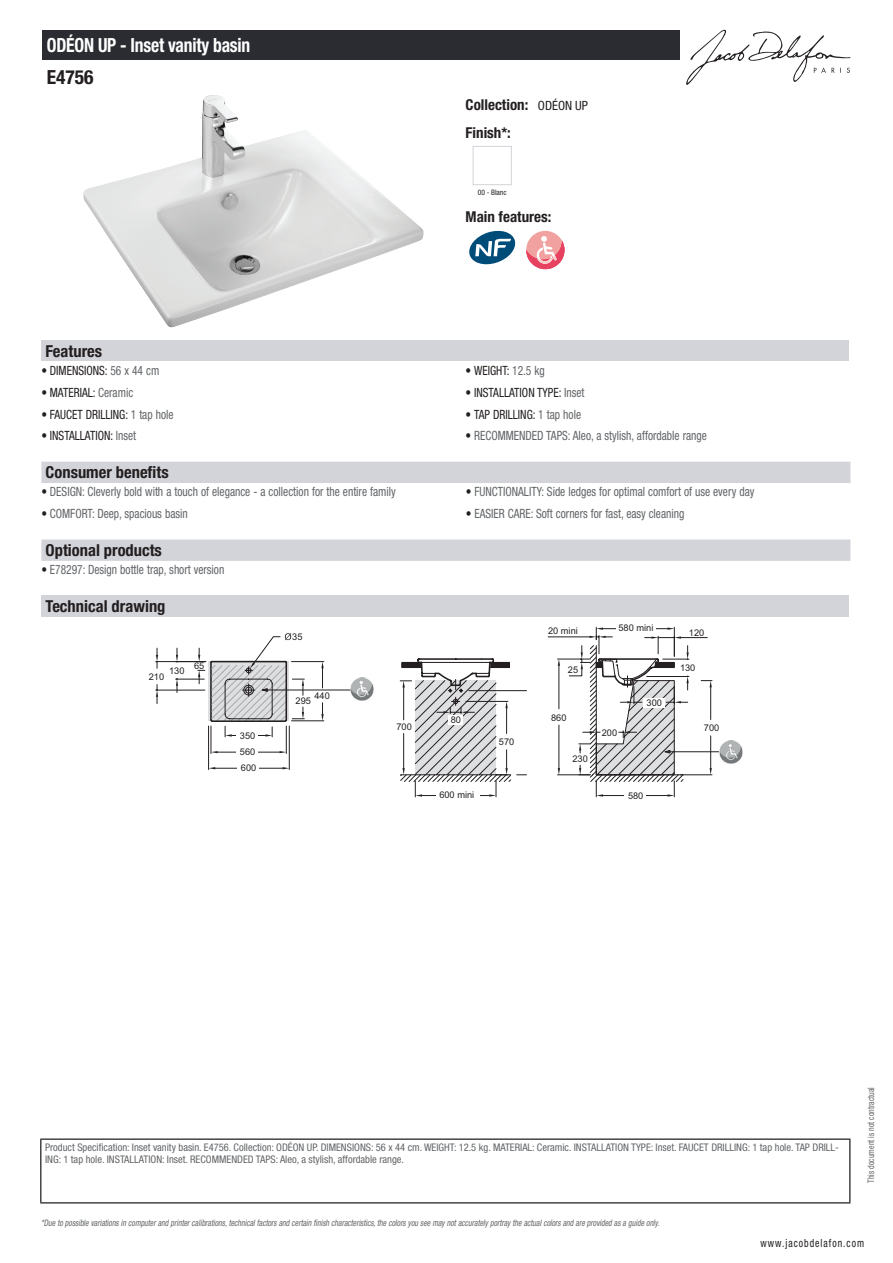
<style>
.page{position:relative;width:893px;height:1263px;background:#fff}
.page>*{position:absolute;margin:0;border:0;box-sizing:border-box;transform-origin:0 0}
.t1{font:700 condensed 19.5px "Helvetica Neue LT Std";letter-spacing:-.01em;color:#fff;scale:.9 1}
.t2{font:700 condensed 19.5px "Helvetica Neue LT Std";color:#231f20}
.t3{font:700 condensed 16.5px "Helvetica Neue LT Std";color:#231f20}
.t4{font:700 condensed 15px/27.8px "Helvetica Neue LT Std";color:#231f20}
.t5{font:condensed 12.75px "Helvetica Neue LT Std";color:#626568;scale:.9 1}
.t6{font:condensed 12.75px "Helvetica Neue LT Std";color:#231f20;scale:.9 1}
.t7{font:condensed 11.25px "Helvetica Neue LT Std";letter-spacing:.1em;color:#231f20;scale:.87 1}
.t8{font:condensed 10.5px/12px "Helvetica Neue LT Std";color:#626568}
.t9{font:9.3px "Arial";color:#231f20}
.t10{font:italic condensed 9px "Helvetica Neue LT Std";color:#626568;scale:.87 1}
.t11{font:condensed 9px "Helvetica Neue LT Std";color:#626568;scale:.87 1}
.t12{font:condensed 7.5px "Helvetica Neue LT Std";color:#231f20}
.s1{font-weight:400;font-size:12.75px}
.s2{color:#626568}
.s3{color:#231f20}
</style>
<div class="page">
<svg style="left:686px;top:30px;width:164px;height:55px"></svg>
<img style="left:83px;top:95px;width:341px;height:233px">
<div style="left:473px;top:146px;width:39px;height:39px;border:1px solid #d3d4da"></div>
<svg style="left:469px;top:231px;width:46px;height:33px"></svg>
<div style="left:526px;top:231px;width:38px;height:38px;background:#f2a1a1;border-radius:50%"></div>
<svg style="left:526px;top:236px;width:38px;height:33px"></svg>
<div style="left:41px;top:340px;width:808px;height:21px;background:#d3d4da"></div>
<div style="left:41px;top:462px;width:809px;height:21px;background:#d3d4da"></div>
<div style="left:41px;top:539px;width:809px;height:22px;background:#d3d4da"></div>
<div style="left:41px;top:595px;width:808px;height:22px;background:#d3d4da"></div>
<hr style="left:156px;top:690px;width:49px;height:1px;background:#231f20">
<hr style="left:156px;top:661px;width:50px;height:1px;background:#231f20">
<svg style="left:156px;top:684px;width:2px;height:19px"></svg>
<svg style="left:156px;top:648px;width:2px;height:20px"></svg>
<svg style="left:176px;top:627px;width:544px;height:170px"></svg>
<img style="left:720px;top:741px;width:22px;height:22px">
<div style="left:43px;top:30px;width:637px;height:30px;background:#2a2c32"></div>
<hr style="left:40px;top:1138px;width:810px;height:2px;background:#040503">
<hr style="left:40px;top:1140px;width:1px;height:62px;background:#040503">
<hr style="left:849px;top:1140px;width:1px;height:62px;background:#040503">
<hr style="left:40px;top:1202px;width:810px;height:1px;background:#040503">
<h1 class="t1" style="left:47px;top:33px;width:228px">ODÉON UP - Inset vanity basin</h1>
<h1 class="t2" style="left:47px;top:65px;width:48px">E4756</h1>
<p class="t4" style="left:466px;top:90px;width:124px">Collection: <span class="s1">ODÉON UP<br></span>Finish*:</p>
<p class="t12" style="left:478px;top:188px;width:30px">00 - Blanc</p>
<p class="t4" style="left:466px;top:203px;width:87px">Main features:</p>
<p class="t3" style="left:46px;top:341px;width:58px">Features</p>
<p class="t6" style="left:41px;top:363px;width:132px">• DIMENSIONS: <span class="s2">56 x 44 cm</span></p>
<p class="t6" style="left:466px;top:363px;width:90px">• WEIGHT: <span class="s2">12.5 kg</span></p>
<p class="t6" style="left:41px;top:385px;width:104px">• MATERIAL: <span class="s2">Ceramic</span></p>
<p class="t6" style="left:466px;top:385px;width:134px">• INSTALLATION TYPE: <span class="s2">Inset</span></p>
<p class="t6" style="left:41px;top:407px;width:148px">• FAUCET DRILLING: <span class="s2">1 tap hole</span></p>
<p class="t6" style="left:466px;top:407px;width:130px">• TAP DRILLING: <span class="s2">1 tap hole</span></p>
<p class="t6" style="left:41px;top:428px;width:107px">• INSTALLATION: <span class="s2">Inset</span></p>
<p class="t5" style="left:466px;top:428px;width:270px"><span class="s3">•</span> RECOMMENDED TAPS: Aleo, a stylish, affordable range</p>
<p class="t3" style="left:46px;top:462px;width:125px">Consumer benefits</p>
<p class="t5" style="left:41px;top:484px;width:395px"><span class="s3">•</span> DESIGN: Cleverly bold with a touch of elegance - a collection for the entire family</p>
<p class="t5" style="left:466px;top:484px;width:322px"><span class="s3">•</span> FUNCTIONALITY: Side ledges for optimal comfort of use every day</p>
<p class="t5" style="left:41px;top:506px;width:164px"><span class="s3">•</span> COMFORT: Deep, spacious basin</p>
<p class="t5" style="left:466px;top:506px;width:244px"><span class="s3">•</span> EASIER CARE: Soft corners for fast, easy cleaning</p>
<p class="t3" style="left:46px;top:540px;width:118px">Optional products</p>
<p class="t5" style="left:41px;top:562px;width:205px"><span class="s3">•</span> E78297: Design bottle trap, short version</p>
<p class="t3" style="left:46px;top:596px;width:121px">Technical drawing</p>
<p class="t9" style="left:169px;top:664px;width:17px">130</p>
<p class="t9" style="left:149px;top:671px;width:17px">210</p>
<p class="t9" style="left:194px;top:660px;width:12px">65</p>
<p class="t9" style="left:240px;top:729px;width:17px">350</p>
<p class="t9" style="left:240px;top:746px;width:17px">560</p>
<p class="t9" style="left:241px;top:761px;width:17px">600</p>
<p class="t9" style="left:292px;top:630px;width:12px">35</p>
<p class="t9" style="left:314px;top:689px;width:17px">440</p>
<p class="t9" style="left:296px;top:695px;width:17px">295</p>
<p class="t9" style="left:396px;top:721px;width:17px">700</p>
<p class="t9" style="left:451px;top:713px;width:12px">80</p>
<p class="t9" style="left:439px;top:788px;width:36px">600 mini</p>
<p class="t9" style="left:499px;top:735px;width:17px">570</p>
<p class="t9" style="left:548px;top:624px;width:31px">20 mini</p>
<p class="t9" style="left:618px;top:622px;width:36px">580 mini</p>
<p class="t9" style="left:568px;top:664px;width:12px">25</p>
<p class="t9" style="left:551px;top:711px;width:17px">860</p>
<p class="t9" style="left:572px;top:752px;width:17px">230</p>
<p class="t9" style="left:602px;top:726px;width:17px">200</p>
<p class="t9" style="left:647px;top:696px;width:17px">300</p>
<p class="t9" style="left:628px;top:789px;width:17px">580</p>
<p class="t9" style="left:689px;top:626px;width:17px">120</p>
<p class="t9" style="left:680px;top:662px;width:17px">130</p>
<p class="t9" style="left:704px;top:722px;width:17px">700</p>
<p class="t8" style="left:45px;top:1141px;width:795px">Product Specification: Inset vanity basin. E4756. Collection: ODÉON UP. DIMENSIONS: 56 x 44 cm. WEIGHT: 12.5 kg. MATERIAL: Ceramic. INSTALLATION TYPE: Inset. FAUCET DRILLING: 1 tap hole. TAP DRILL-<br>ING: 1 tap hole. INSTALLATION: Inset. RECOMMENDED TAPS: Aleo, a stylish, affordable range.</p>
<p class="t10" style="left:41px;top:1217px;width:714px">*Due to possible variationsin computerand printercalibrations,technicalfactorsand certain finish characteristics,the colorsyou see maynotaccuratelyportraythe actualcolorsand are provided asa guide only.</p>
<p class="t11" style="left:866px;top:1183px;width:111px;rotate:-90deg">This document is not contractual</p>
<p class="t7" style="left:760px;top:1237px;width:121px">www.jacobdelafon.com</p>
</div>
